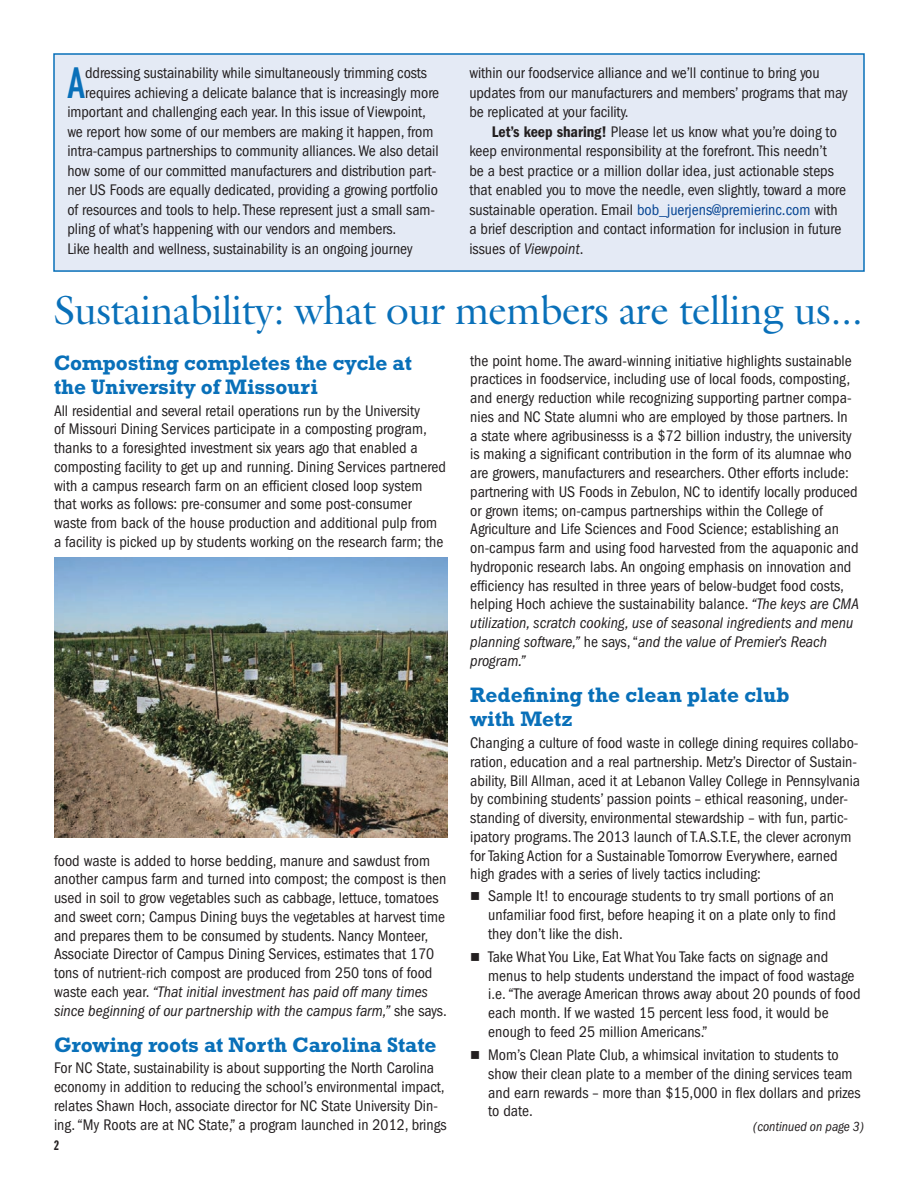
<style>
.page{position:relative;width:918px;height:1188px;background:#fff}
.page>*{position:absolute;margin:0;border:0;box-sizing:border-box;transform-origin:0 0}
.t1{font:43.2px "DIN Engschrift";color:#0970b9}
.t2{font:40.95px "Galliard";letter-spacing:-.015em;color:#0970b9}
.t3{font:700 21.15px/24px "Rockwell";letter-spacing:-.005em;color:#0970b9}
.t4{font:condensed 15.9px/18.8px "Franklin Gothic";color:#231f20}
.t5{font:italic condensed 13.65px "Franklin Gothic";color:#231f20}
.t6{font:13.5px "Franklin Gothic Extra Cond";color:#231f20}
.s1{font-weight:600}
.s2{color:#074694}
.s3{font-style:italic}
</style>
<div class="page">
<div style="left:53px;top:53px;width:812px;height:219px;background:#e4eaf5;border:2px solid #0970b9"></div>
<img style="left:54px;top:557px;width:393px;height:281px">
<p class="t1" style="left:67px;top:57px;width:19px">A</p>
<p class="t4" style="left:85px;top:64px;width:343px">ddressing sustainability while simultaneously trimming costs</p>
<p class="t4" style="left:469px;top:64px;width:380px;line-height:19.5px">within our foodservice alliance and we’ll continue to bring you updates from our manufacturers and members’ programs that may be replicated at your facility.</p>
<p class="t4" style="left:469px;top:122px;width:378px;line-height:19.5px;text-indent:22px"><span class="s1">Let’s keep sharing!</span> Please let us know what you’re doing to keep environmental responsibility at the forefront. This needn’t<br>be a best practice or a million dollar idea, just actionable steps that enabled you to move the needle, even slightly, toward a more sustainable operation. Email <span class="s2">bob_juerjens@premierinc.com</span> with a brief description and contact information for inclusion in future issues of <span class="s3">Viewpoint</span>.</p>
<p class="t2" style="left:54px;top:285px;width:810px">Sustainability: what our members are telling us...</p>
<p class="t4" style="left:85px;top:83px;width:356px">requires achieving a delicate balance that is increasingly more</p>
<p class="t4" style="left:68px;top:103px;width:360px">important and challenging each year. In this issue of Viewpoint,</p>
<p class="t4" style="left:68px;top:122px;width:367px">we report how some of our members are making it happen, from</p>
<p class="t4" style="left:68px;top:142px;width:373px">intra-campus partnerships to community alliances. We also detail</p>
<p class="t4" style="left:68px;top:161px;width:370px">how some of our committed manufacturers and distribution part-</p>
<p class="t4" style="left:68px;top:181px;width:372px">ner US Foods are equally dedicated, providing a growing portfolio</p>
<p class="t4" style="left:68px;top:200px;width:369px">of resources and tools to help. These represent just a small sam-</p>
<p class="t4" style="left:68px;top:220px;width:330px">pling of what’s happening with our vendors and members.</p>
<p class="t4" style="left:68px;top:239px;width:347px">Like health and wellness, sustainability is an ongoing journey</p>
<p class="t3" style="left:54px;top:351px;width:359px">Composting completes the cycle at the University of Missouri</p>
<p class="t4" style="left:54px;top:401px;width:393px">All residential and several retail operations run by the University<br>of Missouri Dining Services participate in a composting program, thanks to a foresighted investment six years ago that enabled a composting facility to get up and running. Dining Services partnered with a campus research farm on an efficient closed loop system that works as follows: pre-consumer and some post-consumer waste from back of the house production and additional pulp from a facility is picked up by students working on the research farm; the</p>
<p class="t4" style="left:54px;top:851px;width:394px">food waste is added to horse bedding, manure and sawdust from another campus farm and turned into compost; the compost is then used in soil to grow vegetables such as cabbage, lettuce, tomatoes and sweet corn; Campus Dining buys the vegetables at harvest time and prepares them to be consumed by students. Nancy Monteer, Associate Director of Campus Dining Services, estimates that 170 tons of nutrient-rich compost are produced from 250 tons of food waste each year. <span class="s3">“That initial investment has paid off many times since beginning of our partnership with the campus farm,”</span> she says.</p>
<p class="t3" style="left:54px;top:1032px;width:384px">Growing roots at North Carolina State</p>
<p class="t4" style="left:54px;top:1059px;width:394px">For NC State, sustainability is about supporting the North Carolina economy in addition to reducing the school’s environmental impact, relates Shawn Hoch, associate director for NC State University Din&shy;ing. “My Roots are at NC State,” a program launched in 2012, brings</p>
<p class="t6" style="left:54px;top:1138px;width:6px">2</p>
<p class="t4" style="left:470px;top:351px;width:390px">the point home. The award-winning initiative highlights sustainable practices in foodservice, including use of local foods, composting, and energy reduction while recognizing supporting partner compa&shy;nies and NC State alumni who are employed by those partners. In a state where agribusinesss is a $72 billion industry, the university is making a significant contribution in the form of its alumnae who are growers, manufacturers and researchers. Other efforts include: partnering with US Foods in Zebulon, NC to identify locally produced or grown items; on-campus partnerships within the College of Agriculture and Life Sciences and Food Science; establishing an on-campus farm and using food harvested from the aquaponic and hydroponic research labs. An ongoing emphasis on innovation and efficiency has resulted in three years of below-budget food costs, helping Hoch achieve the sustainability balance. <span class="s3">“The keys are CMA utilization, scratch cooking, use of seasonal ingredients and menu planning software,”</span> he says, “<span class="s3">and the value of Premier’s Reach program.”</span></p>
<p class="t3" style="left:470px;top:683px;width:321px">Redefining the clean plate club with Metz</p>
<p class="t4" style="left:470px;top:734px;width:391px">Changing a culture of food waste in college dining requires collabo&shy;ration, education and a real partnership. Metz’s Director of Sustain&shy;ability, Bill Allman, aced it at Lebanon Valley College in Pennsylvania by combining students’ passion points – ethical reasoning, under&shy;standing of diversity, environmental stewardship – with fun, partic&shy;ipatory programs. The 2013 launch of T.A.S.T.E, the clever acronym for Taking Action for a Sustainable Tomorrow Everywhere, earned high grades with a series of lively tactics including:</p>
<p class="t4" style="left:488px;top:887px;width:349px;text-indent:-18px">■ Sample It! to encourage students to try small portions of an unfamiliar food first, before heaping it on a plate only to find they don’t like the dish.</p>
<p class="t4" style="left:488px;top:947px;width:374px;text-indent:-18px">■ Take What You Like, Eat What You Take facts on signage and menus to help students understand the impact of food wastage i.e. “The average American throws away about 20 pounds of food each month. If we wasted 15 percent less food, it would be enough to feed 25 million Americans.”</p>
<p class="t4" style="left:488px;top:1046px;width:374px;text-indent:-18px">■ Mom’s Clean Plate Club, a whimsical invitation to students to show their clean plate to a member of the dining services team and earn rewards – more than $15,000 in flex dollars and prizes to date.</p>
<p class="t5" style="left:753px;top:1119px;width:112px">(continued on page 3)</p>
</div>
